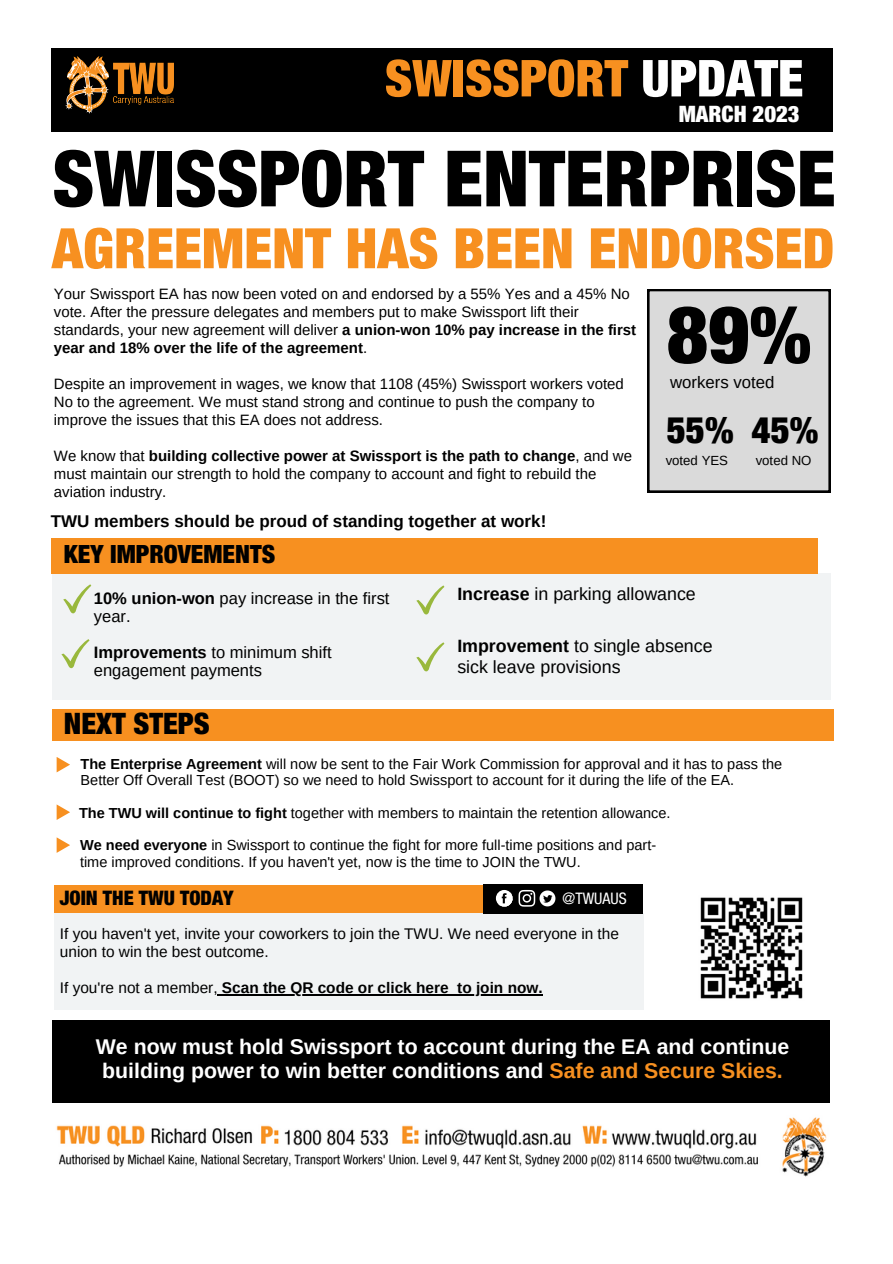
<style>
.page{position:relative;width:893px;height:1264px;background:#fff}
.page>*{position:absolute;margin:0;border:0;box-sizing:border-box;transform-origin:0 0}
.t1{font:900 condensed 79.5px "Helvetica Neue LT Std";color:#000}
.t2{font:900 condensed 77.7px "Helvetica Neue LT Std";color:#000}
.t3{font:900 condensed 55.8px "Helvetica Neue LT Std";color:#f79020}
.t4{font:900 condensed 50.85px "Helvetica Neue LT Std";color:#f79020}
.t5{font:900 condensed 36.75px "Helvetica Neue LT Std";color:#000}
.t6{font:900 condensed 29.55px "Helvetica Neue LT Std";color:#000}
.t7{font:900 condensed 25.2px "Helvetica Neue LT Std";color:#000}
.t8{font:900 condensed 22.65px "Helvetica Neue LT Std";color:#fff}
.t9{font:700 21.3px/24.8px "Arimo";color:#fff;text-align:center}
.t10{font:900 condensed 20.1px "Helvetica Neue LT Std";color:#000}
.t11{font:17.85px/21.3px "Arimo";color:#000}
.t12{font:700 16.95px "Arimo";color:#000}
.t13{font:16.8px "Arimo";color:#000}
.t14{font:16.5px/18px "Arimo";color:#000}
.t15{font:condensed 15.9px "Helvetica Neue LT Std";color:#fff}
.t16{font:15.45px/18px "Arimo";color:#000}
.t17{font:700 15.45px "Arimo";color:#000}
.t18{font:15px/18px "Arimo";color:#000}
.t19{font:14.55px/16.4px "Arimo";color:#000}
.t20{font:13.2px "Arimo";color:#000}
.s1{color:#fff}
.s2{font-weight:700}
.s3{font-weight:400}
.s4{color:#f79020}
</style>
<div class="page">
<div style="left:51px;top:48px;width:782px;height:83px;background:#000"></div>
<img style="left:66px;top:56px;width:108px;height:58px">
<div style="left:52px;top:573px;width:778px;height:126px;background:#f1f3f4"></div>
<div style="left:51px;top:538px;width:767px;height:35px;background:#f79020"></div>
<svg style="left:63px;top:584px;width:28px;height:29px"></svg>
<svg style="left:416px;top:585px;width:28px;height:29px"></svg>
<svg style="left:416px;top:642px;width:28px;height:29px"></svg>
<svg style="left:61px;top:639px;width:28px;height:29px"></svg>
<div style="left:52px;top:709px;width:781px;height:32px;background:#f79020"></div>
<div style="left:52px;top:1019px;width:777px;height:83px;background:#000"></div>
<svg style="left:57px;top:757px;width:13px;height:15px"></svg>
<svg style="left:57px;top:804px;width:13px;height:16px"></svg>
<svg style="left:57px;top:837px;width:13px;height:15px"></svg>
<div style="left:54px;top:913px;width:589px;height:96px;background:#f1f3f4"></div>
<div style="left:54px;top:885px;width:436px;height:28px;background:#f79020"></div>
<div style="left:482px;top:884px;width:160px;height:29px;background:#000"></div>
<svg style="left:496px;top:890px;width:16px;height:16px"></svg>
<svg style="left:498px;top:890px;width:57px;height:17px"></svg>
<div style="left:647px;top:289px;width:183px;height:203px;background:#dadada"></div>
<img style="left:56px;top:1117px;width:771px;height:60px">
<img style="left:700px;top:897px;width:103px;height:102px">
<hr style="left:222px;top:994px;width:226px;height:1px;background:#000">
<hr style="left:457px;top:994px;width:85px;height:1px;background:#000">
<h3 class="t4" style="left:385px;top:60px;width:420px">SWISSPORT <span class="s1">UPDATE</span></h3>
<h3 class="t8" style="left:678px;top:106px;width:122px">MARCH 2023</h3>
<h2 class="t2" style="left:52px;top:151px;width:784px">SWISSPORT ENTERPRISE</h2>
<h3 class="t3" style="left:52px;top:228px;width:783px">AGREEMENT HAS BEEN ENDORSED</h3>
<p class="t18" style="left:54px;top:284px;width:583px">Your Swissport EA has now been voted on and endorsed by a 55% Yes and a 45% No vote. After the pressure delegates and members put to make Swissport lift their standards, your new agreement will deliver <span class="s2">a union-won 10% pay increase in the first year and 18% over the life of the agreement</span>.</p>
<p class="t18" style="left:54px;top:374px;width:571px">Despite an improvement in wages, we know that 1108 (45%) Swissport workers voted<br>No to the agreement. We must stand strong and continue to push the company to improve the issues that this EA does not address.</p>
<p class="t18" style="left:54px;top:446px;width:579px">We know that <span class="s2">building collective power at Swissport is the path to change</span>, and we must maintain our strength to hold the company to account and fight to rebuild the aviation industry.</p>
<p class="t12" style="left:51px;top:511px;width:497px">TWU members should be proud of standing together at work!</p>
<h3 class="t7" style="left:64px;top:545px;width:213px">KEY IMPROVEMENTS</h3>
<h1 class="t1" style="left:666px;top:306px;width:146px">89%</h1>
<p class="t13" style="left:670px;top:373px;width:106px">workers voted</p>
<h3 class="t5" style="left:751px;top:417px;width:68px">45%</h3>
<p class="t20" style="left:665px;top:453px;width:64px">voted YES</p>
<p class="t20" style="left:755px;top:453px;width:57px">voted NO</p>
<h3 class="t5" style="left:666px;top:417px;width:68px">55%</h3>
<p class="t14" style="left:94px;top:589px;width:297px"><span class="s2">10% union-won</span> pay increase in the first year.</p>
<p class="t14" style="left:94px;top:643px;width:239px"><span class="s2">Improvements</span> to minimum shift engagement payments</p>
<h3 class="t6" style="left:64px;top:712px;width:147px">NEXT STEPS</h3>
<p class="t11" style="left:457px;top:583px;width:240px"><span class="s2">Increase</span> in parking allowance</p>
<p class="t11" style="left:457px;top:635px;width:257px"><span class="s2">Improvement</span> to single absence sick leave provisions</p>
<p class="t19" style="left:81px;top:755px;width:703px"><span class="s2">The Enterprise Agreement</span> will now be sent to the Fair Work Commission for approval and it has to pass the<br>Better Off Overall Test (BOOT) so we need to hold Swissport to account for it during the life of the EA.</p>
<p class="t19" style="left:79px;top:804px;width:593px"><span class="s2">The TWU will continue to fight</span> together with members to maintain the retention allowance.</p>
<p class="t19" style="left:80px;top:837px;width:577px;line-height:16.8px"><span class="s2">We need everyone</span> in Swissport to continue the fight for more full-time positions and part&shy;time improved conditions. If you haven't yet, now is the time to JOIN the TWU.</p>
<h3 class="t10" style="left:60px;top:890px;width:175px">JOIN THE TWU TODAY</h3>
<p class="t15" style="left:562px;top:892px;width:66px">@TWUAUS</p>
<p class="t16" style="left:60px;top:924px;width:560px">If you haven't yet, invite your coworkers to join the TWU. We need everyone in the union to win the best outcome.</p>
<p class="t17" style="left:60px;top:979px;width:484px"><span class="s3">If you're not a member,</span> Scan the QR code or click here to join now.</p>
<h3 class="t9" style="left:96px;top:1033px;width:695px">We now must hold Swissport to account during the EA and continue building power to win better conditions and <span class="s4">Safe and Secure Skies.</span></h3>
</div>
